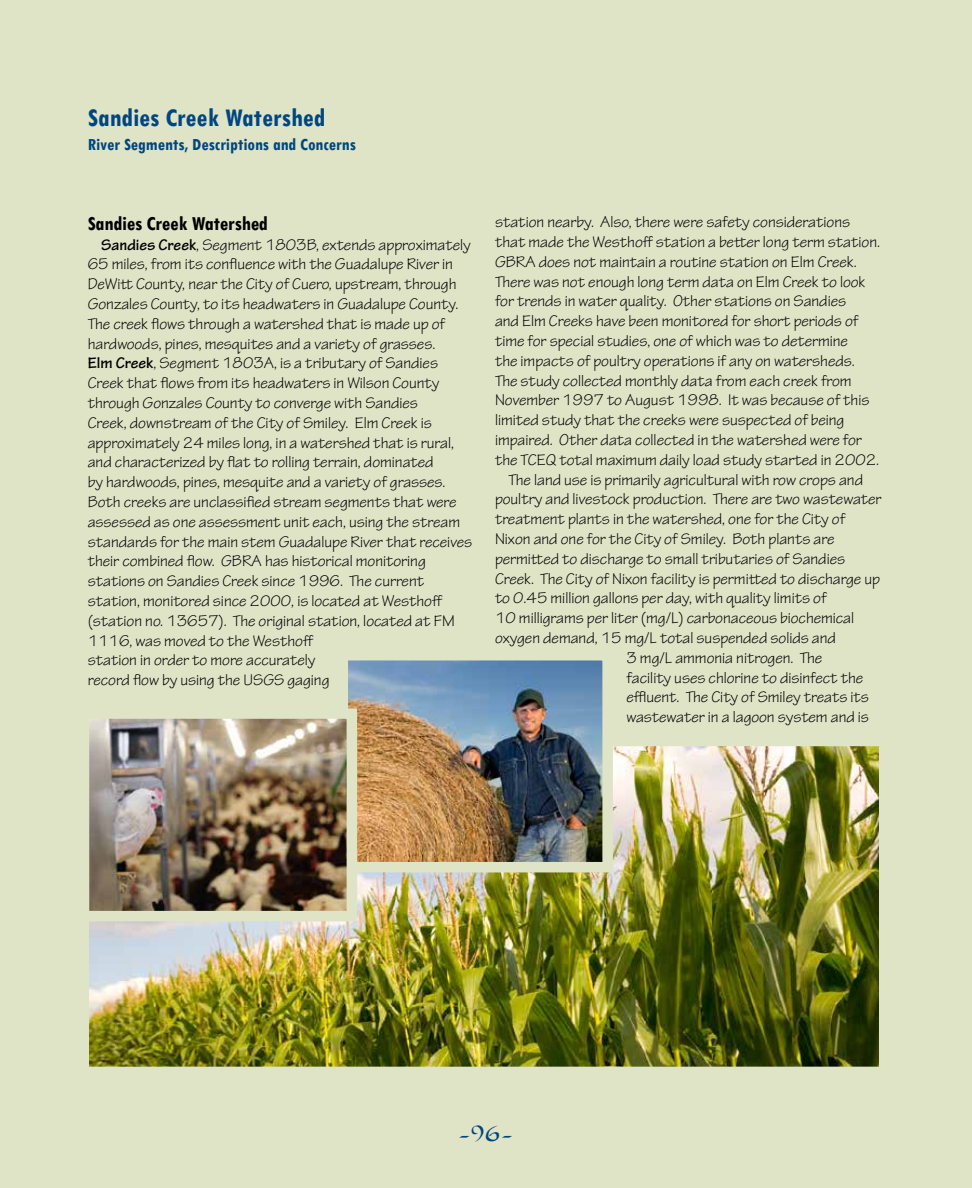
<style>
.page{position:relative;width:972px;height:1188px;background:#dfe4c7}
.page>*{position:absolute;margin:0;border:0;box-sizing:border-box;transform-origin:0 0}
.t1{font:700 condensed 27px "Tw Cen";color:#00467f}
.t2{font:27px "Dorovar FLF Carolus";color:#00467f}
.t3{font:700 condensed 21px "Tw Cen";letter-spacing:-.01em;color:#000}
.t4{font:700 condensed 18px "Tw Cen";color:#00467f}
.t5{font:16.5px/19.8px "Tekton Pro";color:#000}
.s1{font-weight:700}
</style>
<div class="page">
<img style="left:90px;top:747px;width:789px;height:319px">
<img style="left:349px;top:661px;width:253px;height:200px">
<img style="left:90px;top:719px;width:256px;height:191px">
<h1 class="t1" style="left:88px;top:101px;width:239px">Sandies Creek Watershed</h1>
<p class="t4" style="left:88px;top:133px;width:270px">River Segments, Descriptions and Concerns</p>
<p class="t3" style="left:88px;top:210px;width:182px">Sandies Creek Watershed</p>
<p class="t5" style="left:88px;top:235px;width:386px;text-indent:13px"><span class="s1">Sandies Creek</span>, Segment 1803B, extends approximately 65 miles, from its confluence with the Guadalupe River in DeWitt County, near the City of Cuero, upstream, through Gonzales County, to its headwaters in Guadalupe County.<br>The creek flows through a watershed that is made up of hardwoods, pines, mesquites and a variety of grasses.<br><span class="s1">Elm Creek</span>, Segment 1803A, is a tributary of Sandies Creek that flows from its headwaters in Wilson County through Gonzales County to converge with Sandies<br>Creek, downstream of the City of Smiley. Elm Creek is approximately 24 miles long, in a watershed that is rural, and characterized by flat to rolling terrain, dominated<br>by hardwoods, pines, mesquite and a variety of grasses.<br>Both creeks are unclassified stream segments that were assessed as one assessment unit each, using the stream standards for the main stem Guadalupe River that receives their combined flow. GBRA has historical monitoring stations on Sandies Creek since 1996. The current station, monitored since 2000, is located at Westhoff (station no. 13657). The original station, located at FM 1116, was moved to the Westhoff<br>station in order to more accurately<br>record flow by using the USGS gaging</p>
<p class="t5" style="left:495px;top:213px;width:357px">station nearby. Also, there were safety considerations</p>
<p class="t5" style="left:495px;top:232px;width:387px">that made the Westhoff station a better long term station.</p>
<p class="t5" style="left:495px;top:252px;width:363px">GBRA does not maintain a routine station on Elm Creek.</p>
<p class="t5" style="left:495px;top:272px;width:372px">There was not enough long term data on Elm Creek to look</p>
<p class="t5" style="left:495px;top:292px;width:353px">for trends in water quality. Other stations on Sandies</p>
<p class="t5" style="left:495px;top:312px;width:365px">and Elm Creeks have been monitored for short periods of</p>
<p class="t5" style="left:495px;top:331px;width:355px">time for special studies, one of which was to determine</p>
<p class="t5" style="left:495px;top:351px;width:361px">the impacts of poultry operations if any on watersheds.</p>
<p class="t5" style="left:495px;top:371px;width:358px">The study collected monthly data from each creek from</p>
<p class="t5" style="left:495px;top:391px;width:376px">November 1997 to August 1998. It was because of this</p>
<p class="t5" style="left:495px;top:411px;width:351px">limited study that the creeks were suspected of being</p>
<p class="t5" style="left:495px;top:430px;width:368px">impaired. Other data collected in the watershed were for</p>
<p class="t5" style="left:495px;top:450px;width:386px">the TCEQ total maximum daily load study started in 2002.</p>
<p class="t5" style="left:509px;top:470px;width:356px">The land use is primarily agricultural with row crops and</p>
<p class="t5" style="left:495px;top:490px;width:388px">poultry and livestock production. There are two wastewater</p>
<p class="t5" style="left:495px;top:510px;width:352px">treatment plants in the watershed, one for the City of</p>
<p class="t5" style="left:495px;top:529px;width:341px">Nixon and one for the City of Smiley. Both plants are</p>
<p class="t5" style="left:495px;top:549px;width:352px">permitted to discharge to small tributaries of Sandies</p>
<p class="t5" style="left:495px;top:569px;width:387px">Creek. The City of Nixon facility is permitted to discharge up</p>
<p class="t5" style="left:495px;top:589px;width:333px">to 0.45 million gallons per day, with quality limits of</p>
<p class="t5" style="left:495px;top:609px;width:361px">10 milligrams per liter (mg/L) carbonaceous biochemical</p>
<p class="t5" style="left:495px;top:628px;width:342px">oxygen demand, 15 mg/L total suspended solids and</p>
<p class="t5" style="left:626px;top:648px;width:197px">3 mg/L ammonia nitrogen. The</p>
<p class="t5" style="left:626px;top:668px;width:238px">facility uses chlorine to disinfect the</p>
<p class="t5" style="left:626px;top:688px;width:244px">effluent. The City of Smiley treats its</p>
<p class="t5" style="left:626px;top:708px;width:244px">wastewater in a lagoon system and is</p>
<h1 class="t2" style="left:458px;top:1119px;width:57px">-96-</h1>
</div>
